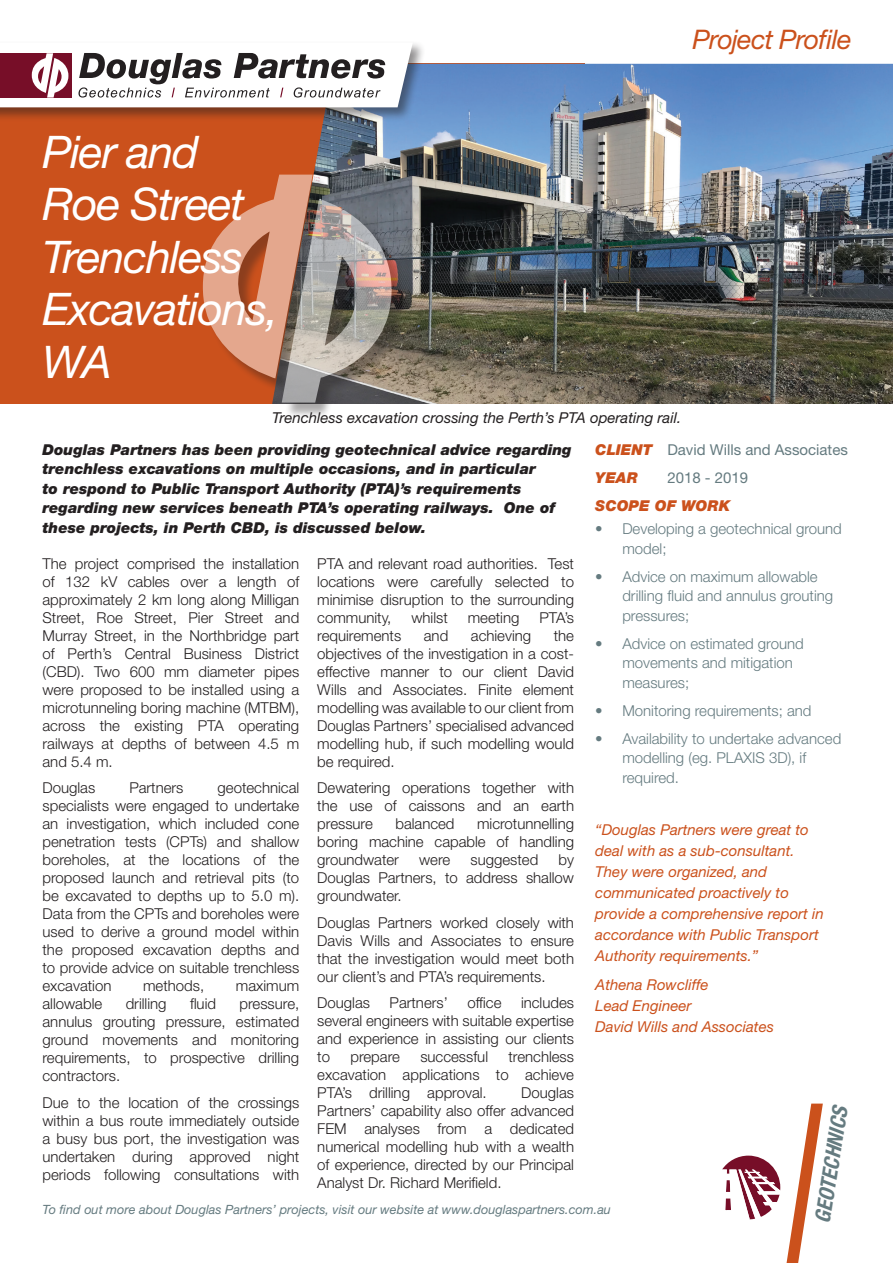
<style>
.page{position:relative;width:893px;height:1263px;background:#fff}
.page>*{position:absolute;margin:0;border:0;box-sizing:border-box;transform-origin:0 0}
.t1{font:italic 45px/52.5px "Helvetica Neue LT Std";letter-spacing:-.03em;color:#fff}
.t2{font:italic 27px "Helvetica Neue LT Std";letter-spacing:-.03em;color:#cb511c}
.t3{font:italic 700 condensed 21.3px "Helvetica Neue LT Std";color:#657b80}
.t4{font:300 15px/18px "Helvetica Neue LT Std";color:#231f20;text-align:justify}
.t5{font:italic 900 15px/19.5px "Helvetica Neue LT Std";color:#231f20}
.t6{font:300 15px/19.5px "Helvetica Neue LT Std";color:#657b80}
.t7{font:italic 15px/21px "Helvetica Neue LT Std";color:#cb511c}
.t8{font:italic 15px "Helvetica Neue LT Std";color:#231f20}
.t9{font:15px/28px "Helvetica Neue LT Std";color:#657b80}
.t10{font:italic 900 15px "Helvetica Neue LT Std";color:#cb511c}
.t11{font:italic 12.75px "Helvetica Neue LT Std";color:#657b80}
.s1{font-weight:900;font-style:italic;color:#cb511c}
</style>
<div class="page">
<svg style="left:722px;top:1155px;width:58px;height:64px"></svg>
<svg style="left:787px;top:1103px;width:36px;height:160px"></svg>
<div style="left:0;top:64px;width:585px;height:340px;background:#cb511c"></div>
<img style="left:279px;top:64px;width:614px;height:340px">
<div style="left:205px;top:177px;width:203px;height:242px;background:#231f20;opacity:.75"></div>
<svg style="left:202px;top:175px;width:190px;height:228px"></svg>
<div style="left:0;top:40px;width:426px;height:82px;background:#231f20;opacity:.5"></div>
<svg style="left:0;top:43px;width:413px;height:64px"></svg>
<h2 class="t2" style="left:693px;top:23px;width:160px">Project Profile</h2>
<h1 class="t1" style="left:43px;top:125px;width:237px">Pier and<br>Roe Street<br>Trenchless<br>Excavations,<br>WA</h1>
<p class="t8" style="left:272px;top:408px;width:411px">Trenchless excavation crossing the Perth’s PTA operating rail.</p>
<p class="t9" style="left:595px;top:435px;width:254px"><span class="s1">CLIENT</span> David Wills and Associates<br><span class="s1">YEAR</span></p>
<p class="t5" style="left:43px;top:439px;width:531px">Douglas Partners has been providing geotechnical advice regarding trenchless excavations on multiple occasions, and in particular<br>to respond to Public Transport Authority (PTA)’s requirements regarding new services beneath PTA’s operating railways. One of these projects, in Perth CBD, is discussed below.</p>
<p class="t9" style="left:667px;top:463px;width:82px">2018 - 2019</p>
<p class="t10" style="left:595px;top:496px;width:136px">SCOPE OF WORK</p>
<p class="t6" style="left:622px;top:519px;width:221px;text-indent:-27px">• Developing a geotechnical ground model;</p>
<p class="t6" style="left:622px;top:566px;width:212px;text-indent:-27px">• Advice on maximum allowable drilling fluid and annulus grouting pressures;</p>
<p class="t6" style="left:622px;top:633px;width:183px;text-indent:-27px">• Advice on estimated ground movements and mitigation measures;</p>
<p class="t6" style="left:595px;top:700px;width:218px">• Monitoring requirements; and</p>
<p class="t6" style="left:622px;top:728px;width:220px;text-indent:-27px">• Availability to undertake advanced modelling (eg. PLAXIS 3D), if required.</p>
<p class="t7" style="left:595px;top:819px;width:230px">“Douglas Partners were great to deal with as a sub-consultant.<br>They were organized, and communicated proactively to provide a comprehensive report in accordance with Public Transport<br>Authority requirements.”</p>
<p class="t7" style="left:595px;top:974px;width:180px">Athena Rowcliffe<br>Lead Engineer<br>David Wills and Associates</p>
<p class="t4" style="left:43px;top:554px;width:258px">The project comprised the installation of 132 kV cables over a length of approximately 2 km long along Milligan Street, Roe Street, Pier Street and Murray Street, in the Northbridge part of Perth’s Central Business District (CBD). Two 600 mm diameter pipes were proposed to be installed using a microtunneling boring machine (MTBM), across the existing PTA operating railways at depths of between 4.5 m and 5.4 m.</p>
<p class="t4" style="left:43px;top:778px;width:54px">Douglas</p>
<p class="t4" style="left:129px;top:778px;width:56px">Partners</p>
<p class="t4" style="left:317px;top:554px;width:258px">PTA and relevant road authorities. Test locations were carefully selected to minimise disruption to the surrounding community,</p>
<p class="t4" style="left:411px;top:608px;width:38px">whilst</p>
<p class="t4" style="left:468px;top:608px;width:53px">meeting</p>
<p class="t4" style="left:539px;top:608px;width:36px">PTA’s</p>
<p class="t4" style="left:317px;top:626px;width:258px;text-indent:236px">the objectives of the investigation in a cost&shy;effective manner to our client David Wills and Associates. Finite element modelling was available to our client from Douglas Partners’ specialised advanced modelling hub, if such modelling would be required.</p>
<p class="t4" style="left:317px;top:778px;width:258px">Dewatering operations together with the use of caissons and an earth pressure</p>
<p class="t4" style="left:317px;top:626px;width:85px">requirements</p>
<p class="t4" style="left:424px;top:626px;width:26px">and</p>
<p class="t4" style="left:471px;top:626px;width:62px">achieving</p>
<p class="t4" style="left:43px;top:778px;width:258px;text-indent:175px">geotechnical specialists were engaged to undertake an investigation, which included cone penetration tests (CPTs) and shallow boreholes, at the locations of the proposed launch and retrieval pits (to be excavated to depths up to 5.0 m).<br>Data from the CPTs and boreholes were used to derive a ground model within the proposed excavation depths and to provide advice on suitable trenchless excavation</p>
<p class="t4" style="left:317px;top:814px;width:258px;text-indent:160px">microtunnelling boring machine capable of handling groundwater</p>
<p class="t4" style="left:395px;top:814px;width:61px">balanced</p>
<p class="t4" style="left:317px;top:850px;width:258px;text-indent:241px">by Douglas Partners, to address shallow groundwater.</p>
<p class="t4" style="left:317px;top:913px;width:258px">Douglas Partners worked closely with Davis Wills and Associates to ensure that the investigation would meet both our client’s and PTA’s requirements.</p>
<p class="t4" style="left:317px;top:993px;width:54px">Douglas</p>
<p class="t4" style="left:390px;top:993px;width:60px">Partners’</p>
<p class="t4" style="left:467px;top:993px;width:36px">office</p>
<p class="t4" style="left:419px;top:850px;width:33px">were</p>
<p class="t4" style="left:470px;top:850px;width:69px">suggested</p>
<p class="t4" style="left:143px;top:976px;width:63px">methods,</p>
<p class="t4" style="left:236px;top:976px;width:65px">maximum</p>
<p class="t4" style="left:317px;top:993px;width:258px;text-indent:204px">includes several engineers with suitable expertise and experience in assisting our clients to</p>
<p class="t4" style="left:43px;top:994px;width:61px">allowable</p>
<p class="t4" style="left:126px;top:994px;width:42px">drilling</p>
<p class="t4" style="left:190px;top:994px;width:28px">fluid</p>
<p class="t4" style="left:43px;top:994px;width:258px;text-indent:197px">pressure, annulus grouting pressure, estimated ground movements and monitoring requirements, to prospective drilling contractors.</p>
<p class="t4" style="left:43px;top:1093px;width:258px">Due to the location of the crossings within a bus route immediately outside a busy bus port, the investigation was undertaken during approved night periods following consultations with</p>
<p class="t4" style="left:317px;top:1047px;width:258px;text-indent:191px">trenchless excavation applications to achieve PTA’s drilling approval.</p>
<p class="t4" style="left:350px;top:1047px;width:51px">prepare</p>
<p class="t4" style="left:420px;top:1047px;width:69px">successful</p>
<p class="t4" style="left:317px;top:1083px;width:258px;text-indent:204px">Douglas Partners’ capability also offer advanced FEM analyses from a dedicated numerical modelling hub with a wealth of experience, directed by our Principal Analyst Dr. Richard Merifield.</p>
<h3 class="t3" style="left:809px;top:1221px;width:119px;rotate:-81deg">GEOTECHNICS</h3>
<p class="t11" style="left:43px;top:1202px;width:570px">To find out more about Douglas Partners’ projects, visit our website at www.douglaspartners.com.au</p>
</div>
